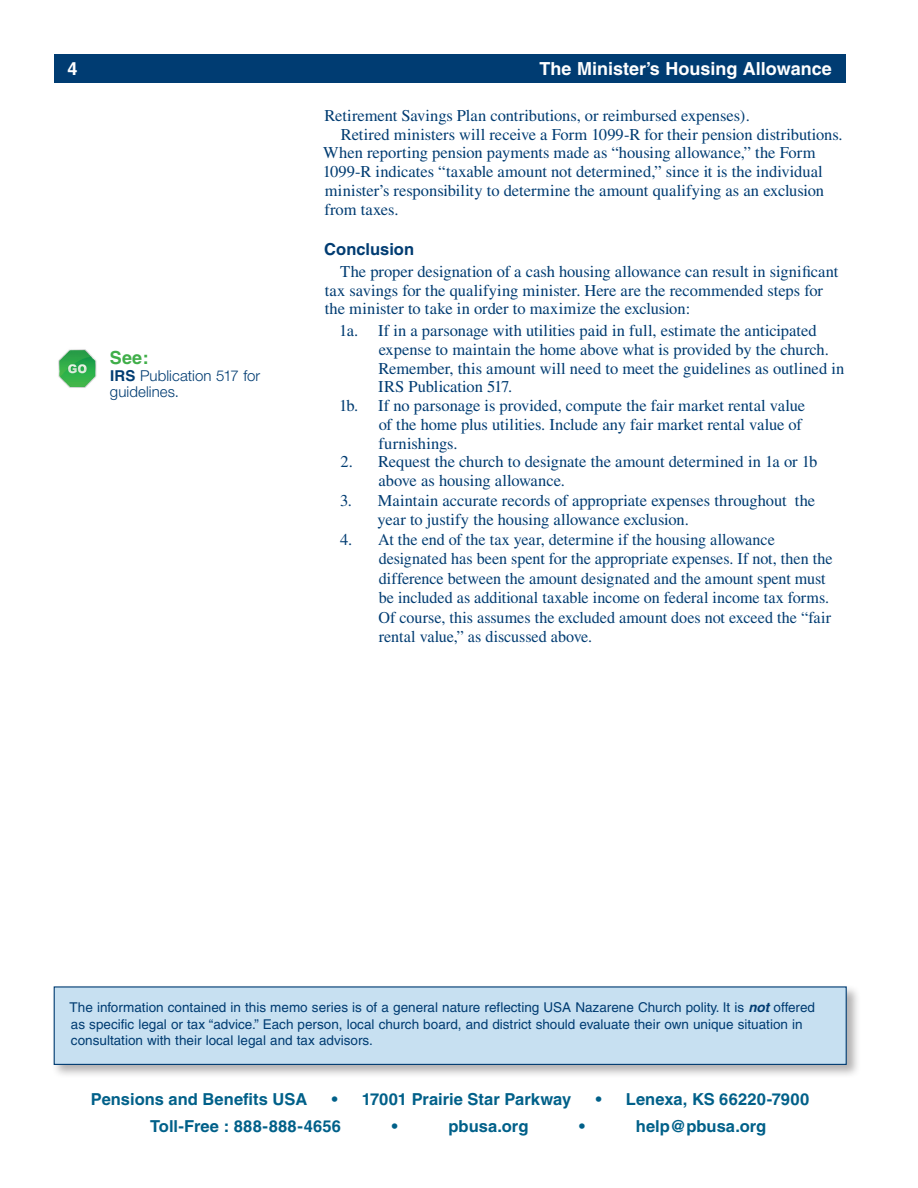
<style>
.page{position:relative;width:918px;height:1188px;background:#fff}
.page>*{position:absolute;margin:0;border:0;box-sizing:border-box;transform-origin:0 0}
.t1{font:700 18px "Helvetica";color:#fff}
.SEE{font:700 18px "Helvetica";color:#40ae49}
.Numbered_List_BLUE{font:16.5px/18.8px "Times";letter-spacing:-.005em;color:#003c72}
.Indented_text_BLUE{font:16.5px/18.8px "Times";letter-spacing:-.005em;color:#003c72}
.subhead{font:700 16.5px "Helvetica";color:#006089}
.Subhead_BLUE{font:700 16.5px "Helvetica";color:#003c72}
.Pull_Quote_text_BLUE{font:300 15px/16.5px "Helvetica Neue LT Pro";letter-spacing:.005em;color:#003c72}
.t2{font:13.5px/16.5px "Helvetica";color:#003c72}
.s1{font-family:"Helvetica";font-weight:700}
.s2{font-weight:700;font-style:italic}
</style>
<div class="page">
<img style="left:58px;top:349px;width:39px;height:39px">
<div style="left:51px;top:984px;width:810px;height:95px;background:#231f20;opacity:.35"></div>
<div style="left:54px;top:986px;width:793px;height:79px;background:#c7e0f1;border:1px solid #003c72"></div>
<div style="left:54px;top:54px;width:792px;height:29px;background:#003c72"></div>
<p class="t1" style="left:67px;top:58px;width:12px">4</p>
<p class="t1" style="left:540px;top:58px;width:294px">The Minister’s Housing Allowance</p>
<p class="Indented_text_BLUE" style="left:324px;top:106px;width:427px">Retirement Savings Plan contributions, or reimbursed expenses).</p>
<p class="Indented_text_BLUE" style="left:323px;top:125px;width:522px;text-indent:18px">Retired ministers will receive a Form 1099-R for their pension distributions.<br>When reporting pension payments made as “housing allowance,” the Form 1099-R indicates “taxable amount not determined,” since it is the individual minister’s responsibility to determine the amount qualifying as an exclusion from taxes.</p>
<p class="Subhead_BLUE" style="left:324px;top:239px;width:91px">Conclusion</p>
<p class="Indented_text_BLUE" style="left:325px;top:262px;width:515px;text-indent:16px">The proper designation of a cash housing allowance can result in significant tax savings for the qualifying minister. Here are the recommended steps for the minister to take in order to maximize the exclusion:</p>
<p class="Numbered_List_BLUE" style="left:378px;top:321px;width:468px;text-indent:-39px">1a. If in a parsonage with utilities paid in full, estimate the anticipated expense to maintain the home above what is provided by the church.<br>Remember, this amount will need to meet the guidelines as outlined in IRS Publication 517.</p>
<p class="Numbered_List_BLUE" style="left:378px;top:396px;width:428px;text-indent:-39px">1b. If no parsonage is provided, compute the fair market rental value of the home plus utilities. Include any fair market rental value of furnishings.</p>
<p class="Numbered_List_BLUE" style="left:379px;top:452px;width:440px;text-indent:-38px">2. Request the church to designate the amount determined in 1a or 1b above as housing allowance.</p>
<p class="Numbered_List_BLUE" style="left:378px;top:490px;width:439px;line-height:19.5px;text-indent:-38px">3. Maintain accurate records of appropriate expenses throughout the year to justify the housing allowance exclusion.</p>
<p class="Numbered_List_BLUE" style="left:378px;top:529px;width:456px;line-height:19.5px;text-indent:-38px">4. At the end of the tax year, determine if the housing allowance designated has been spent for the appropriate expenses. If not, then the difference between the amount designated and the amount spent must be included as additional taxable income on federal income tax forms.<br>Of course, this assumes the excluded amount does not exceed the “fair rental value,” as discussed above.</p>
<p class="SEE" style="left:110px;top:347px;width:40px">See:</p>
<p class="Pull_Quote_text_BLUE" style="left:110px;top:367px;width:152px"><span class="s1">IRS</span> Publication 517 for guidelines.</p>
<p class="t2" style="left:70px;top:999px;width:747px">The information contained in this memo series is of a general nature reflecting USA Nazarene Church polity. It is <span class="s2">not</span> offered as specific legal or tax “advice.” Each person, local church board, and district should evaluate their own unique situation in consultation with their local legal and tax advisors.</p>
<p class="subhead" style="left:91px;top:1089px;width:218px">Pensions and Benefits USA</p>
<p class="subhead" style="left:332px;top:1089px;width:241px">• 17001 Prairie Star Parkway</p>
<p class="subhead" style="left:596px;top:1089px;width:215px">• Lenexa, KS 66220-7900</p>
<p class="subhead" style="left:150px;top:1116px;width:192px">Toll-Free : 888-888-4656</p>
<p class="subhead" style="left:392px;top:1116px;width:7px">•</p>
<p class="subhead" style="left:448px;top:1116px;width:82px">pbusa.org</p>
<p class="subhead" style="left:579px;top:1116px;width:7px">•</p>
<p class="subhead" style="left:636px;top:1116px;width:132px">help@pbusa.org</p>
</div>
